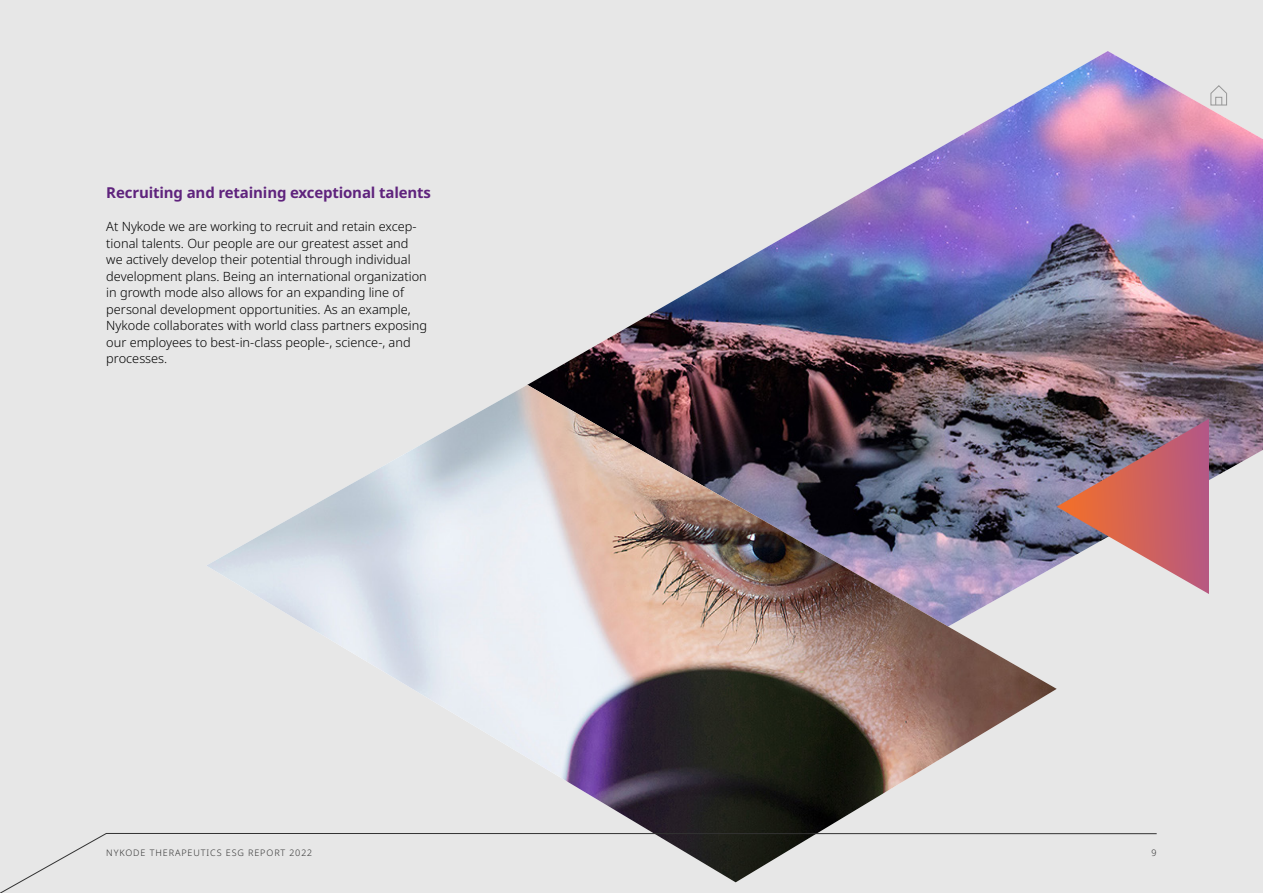
<style>
.page{position:relative;width:1263px;height:893px;background:#e7e7e7}
.page>*{position:absolute;margin:0;border:0;box-sizing:border-box;transform-origin:0 0}
.Heading2{font:700 15px "Noto Sans";letter-spacing:-.01em;color:#5f237d}
.DR_Bodytext_8-5{font:300 12.75px/16.5px "Noto Sans";color:#000}
.t1{font:300 9px "Noto Sans";letter-spacing:.1em;color:#323232}
</style>
<div class="page">
<img style="left:527px;top:51px;width:736px;height:429px">
<img style="left:207px;top:385px;width:850px;height:448px">
<svg style="left:1057px;top:419px;width:152px;height:175px"></svg>
<div style="left:1215px;top:97px;width:7px;height:8px;border:1px solid #969696"></div>
<div style="left:1210px;top:93px;width:17px;height:12px;border:1px solid #969696"></div>
<svg style="left:1209px;top:85px;width:19px;height:10px"></svg>
<svg style="left:0;top:833px;width:1157px;height:60px"></svg>
<p class="Heading2" style="left:106px;top:182px;width:326px">Recruiting and retaining exceptional talents</p>
<p class="DR_Bodytext_8-5" style="left:106px;top:218px;width:322px">At Nykode we are working to recruit and retain excep&shy;tional talents. Our people are our greatest asset and we actively develop their potential through individual development plans. Being an international organization in growth mode also allows for an expanding line of personal development opportunities. As an example, Nykode collaborates with world class partners exposing our employees to best-in-class people-, science-, and processes.</p>
<p class="t1" style="left:106px;top:846px;width:207px">NYKODE THERAPEUTICS ESG REPORT 2022</p>
<p class="t1" style="left:1151px;top:846px;width:7px">9</p>
</div>
